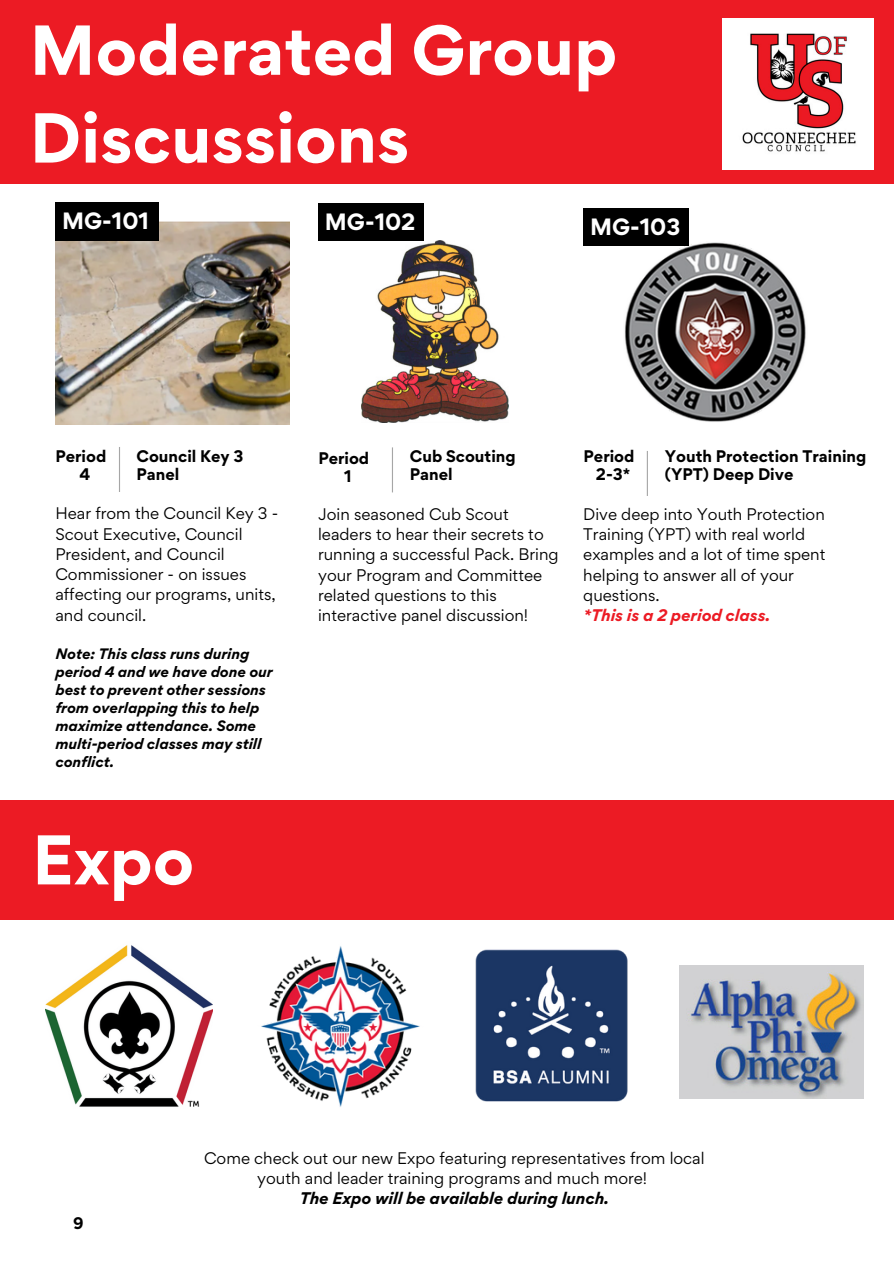
<style>
.page{position:relative;width:894px;height:1264px;background:#fff}
.page>*{position:absolute;margin:0;border:0;box-sizing:border-box;transform-origin:0 0}
.t1{font:700 63px/87.8px "Gordita";color:#fff}
.t2{font:700 62.7px "Gordita";color:#fff}
.t3{font:700 21px "Gordita";color:#fff}
.t4{font:15px/20.2px "Gordita";color:#000}
.t5{font:700 15px/18px "Gordita";color:#000}
.t6{font:italic 700 15px "Gordita";color:#000}
.t7{font:italic 700 15px "Gordita";color:#ec1b24}
.t8{font:italic 700 13.5px/18px "Gordita";color:#000}
</style>
<div class="page">
<img style="left:55px;top:221px;width:234px;height:204px">
<div style="left:55px;top:202px;width:104px;height:38px;background:#000"></div>
<div style="left:0;top:0;width:893px;height:183px;background:#ec1b24"></div>
<hr style="left:119px;top:447px;width:1px;height:45px;background:#a6a6a6">
<img style="left:361px;top:240px;width:147px;height:183px">
<div style="left:318px;top:203px;width:105px;height:37px;background:#000"></div>
<img style="left:624px;top:241px;width:182px;height:181px">
<div style="left:0;top:800px;width:893px;height:119px;background:#ec1b24"></div>
<img style="left:46px;top:945px;width:166px;height:162px">
<img style="left:475px;top:949px;width:153px;height:153px">
<img style="left:261px;top:946px;width:159px;height:161px">
<img style="left:679px;top:965px;width:184px;height:133px">
<img style="left:722px;top:19px;width:151px;height:150px">
<hr style="left:392px;top:447px;width:1px;height:45px;background:#a6a6a6">
<hr style="left:646px;top:451px;width:1px;height:45px;background:#a6a6a6">
<div style="left:583px;top:209px;width:105px;height:37px;background:#000"></div>
<h3 class="t1" style="left:30px;top:6px;width:589px">Moderated Group<br>Discussions</h3>
<h3 class="t3" style="left:62px;top:207px;width:88px">MG-101</h3>
<h3 class="t3" style="left:325px;top:207px;width:92px">MG-102</h3>
<p class="t3" style="left:590px;top:213px;width:92px">MG-103</p>
<p class="t5" style="left:55px;top:447px;width:52px;text-align:center">Period<br>4</p>
<h3 class="t5" style="left:136px;top:446px;width:108px">Council Key 3<br>Panel</h3>
<h2 class="t4" style="left:55px;top:503px;width:224px">Hear from the Council Key 3 -<br>Scout Executive, Council<br>President, and Council<br>Commissioner - on issues affecting our programs, units, and council.</h2>
<h2 class="t8" style="left:55px;top:644px;width:219px">Note: This class runs during period 4 and we have done our best to prevent other sessions from overlapping this to help maximize attendance. Some multi-period classes may still conflict.</h2>
<p class="t2" style="left:32px;top:817px;width:163px">Expo</p>
<p class="t5" style="left:410px;top:446px;width:107px">Cub Scouting<br>Panel</p>
<p class="t4" style="left:318px;top:503px;width:242px">Join seasoned Cub Scout leaders to hear their secrets to running a successful Pack. Bring your Program and Committee related questions to this interactive panel discussion!</p>
<p class="t5" style="left:664px;top:447px;width:203px">Youth Protection Training (YPT) Deep Dive</p>
<p class="t4" style="left:583px;top:503px;width:244px">Dive deep into Youth Protection<br>Training (YPT) with real world examples and a lot of time spent helping to answer all of your questions.</p>
<p class="t7" style="left:583px;top:605px;width:188px">*This is a 2 period class.</p>
<p class="t5" style="left:318px;top:449px;width:52px;text-align:center">Period<br>1</p>
<p class="t5" style="left:583px;top:447px;width:52px;text-align:center">Period<br>2-3*</p>
<h1 class="t5" style="left:73px;top:1213px;width:12px">9</h1>
<p class="t4" style="left:204px;top:1147px;width:502px;text-align:center">Come check out our new Expo featuring representatives from local youth and leader training programs and much more!</p>
<p class="t6" style="left:299px;top:1187px;width:311px">The Expo will be available during lunch.</p>
</div>
